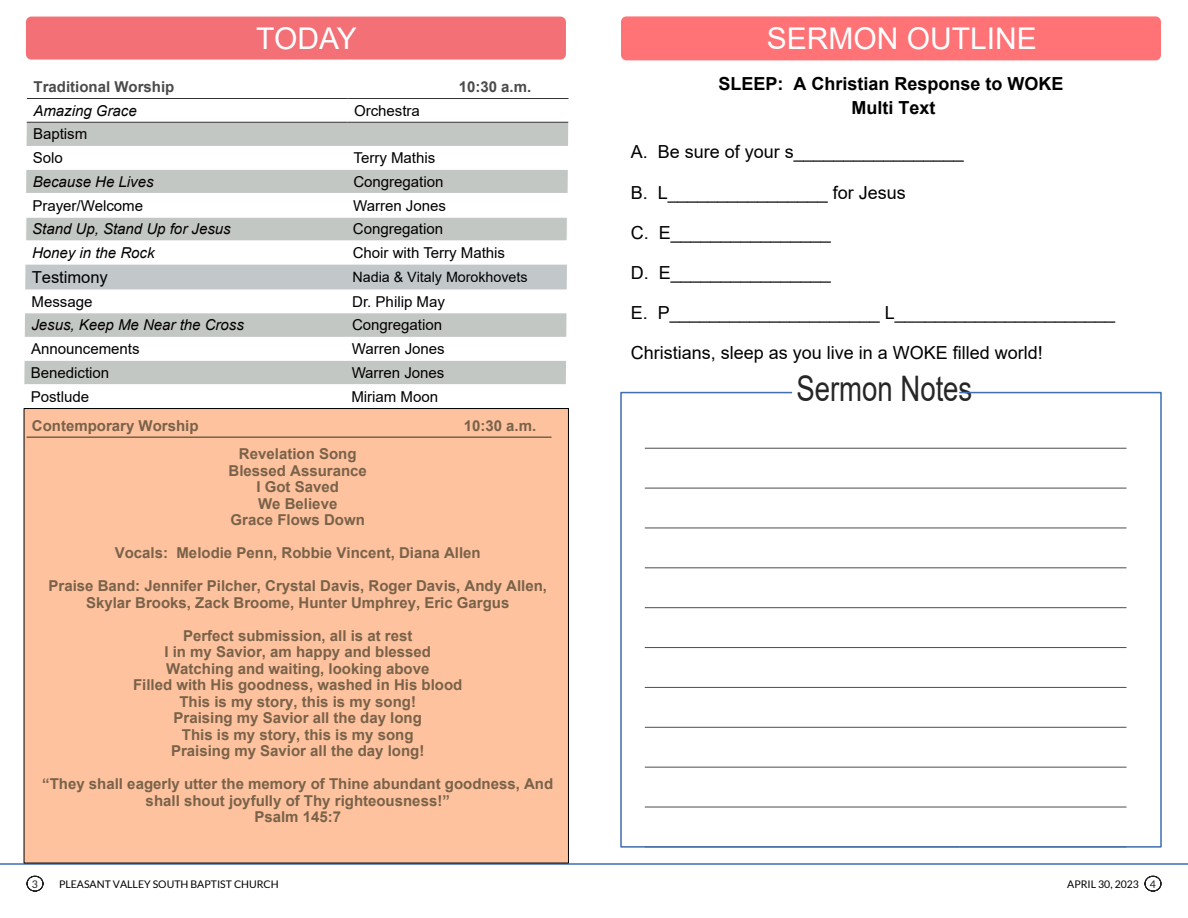
<style>
.page{position:relative;width:1188px;height:918px;background:#fff}
.page>*{position:absolute;margin:0;border:0;box-sizing:border-box;transform-origin:0 0}
.t1{font:35.1px "Arial";color:#262626;scale:.78 1}
.t2{font:30px "Arial";color:#fff}
.t3{font:18px "Arial";color:#000}
.t4{font:700 18px/24px "Arial";color:#000;text-align:center}
.t5{font:16.5px "Arial";letter-spacing:-.01em;color:#000}
.t6{font:700 15px/16.5px "Arial";color:#786249;text-align:center}
.t7{font:15px/23.7px "Arial";letter-spacing:-.01em;color:#000}
.t8{font:italic 15px "Arial";color:#000}
.t9{font:700 15px "Arial";color:#4b4b4b}
.t10{font:14.25px "Arial";letter-spacing:-.01em;color:#000}
.t11{font:10.5px "Lato";color:#000}
.t12{font:10.5px "Lato";color:#231f20}
.s1{color:#231f20}
</style>
<div class="page">
<svg style="left:26px;top:875px;width:18px;height:17px"></svg>
<svg style="left:1144px;top:875px;width:18px;height:17px"></svg>
<hr style="left:0;top:863px;width:1188px;height:2px;background:#4270b2">
<div style="left:26px;top:122px;width:542px;height:24px;background:#c3c7c3"></div>
<svg style="left:24px;top:170px;width:544px;height:214px"></svg>
<div style="left:25px;top:265px;width:542px;height:24px;background:#c2c7ca"></div>
<hr style="left:25px;top:193px;width:2px;height:48px;background:#fff">
<hr style="left:567px;top:193px;width:1px;height:48px;background:#fff">
<hr style="left:26px;top:193px;width:542px;height:1px;background:#fff">
<hr style="left:26px;top:217px;width:541px;height:1px;background:#fff">
<hr style="left:26px;top:241px;width:541px;height:1px;background:#fff">
<hr style="left:348px;top:98px;width:220px;height:1px;background:#343434">
<hr style="left:348px;top:122px;width:220px;height:1px;background:#343434">
<hr style="left:27px;top:98px;width:321px;height:1px;background:#333">
<hr style="left:27px;top:122px;width:321px;height:1px;background:#333">
<div style="left:24px;top:408px;width:545px;height:455px;background:#ffc29e;border:1px solid #000"></div>
<hr style="left:27px;top:436px;width:525px;height:2px;background:#786249">
<div style="left:26px;top:17px;width:540px;height:43px;background:#f27076;border-radius:5px"></div>
<hr style="left:645px;top:448px;width:482px;height:1px;background:#4d4d4d">
<hr style="left:645px;top:488px;width:482px;height:1px;background:#4d4d4d">
<hr style="left:645px;top:528px;width:482px;height:1px;background:#4d4d4d">
<hr style="left:645px;top:567px;width:482px;height:1px;background:#4d4d4d">
<hr style="left:645px;top:607px;width:482px;height:1px;background:#4d4d4d">
<hr style="left:645px;top:647px;width:482px;height:1px;background:#4d4d4d">
<hr style="left:645px;top:687px;width:482px;height:1px;background:#4d4d4d">
<hr style="left:645px;top:727px;width:482px;height:1px;background:#4d4d4d">
<hr style="left:645px;top:767px;width:482px;height:1px;background:#4d4d4d">
<hr style="left:645px;top:807px;width:482px;height:1px;background:#4d4d4d">
<svg style="left:620px;top:391px;width:341px;height:457px"></svg>
<div style="left:959px;top:392px;width:203px;height:456px;border:2px solid #4270b2"></div>
<div style="left:621px;top:16px;width:540px;height:44px;background:#ff7276;border-radius:5px"></div>
<h2 class="t2" style="left:256px;top:27px;width:102px">TODAY</h2>
<p class="t9" style="left:34px;top:81px;width:142px">Traditional Worship</p>
<p class="t9" style="left:459px;top:81px;width:74px">10:30 a.m.</p>
<p class="t8" style="left:33px;top:105px;width:105px">Amazing Grace</p>
<p class="t7" style="left:354px;top:100px;width:67px">Orchestra</p>
<p class="t7" style="left:33px;top:124px;width:56px">Baptism<br>Solo</p>
<p class="t7" style="left:354px;top:147px;width:83px">Terry Mathis</p>
<p class="t8" style="left:33px;top:176px;width:122px">Because He Lives</p>
<p class="t7" style="left:353px;top:171px;width:92px">Congregation</p>
<p class="t7" style="left:32px;top:195px;width:112px">Prayer/Welcome</p>
<p class="t7" style="left:353px;top:195px;width:94px">Warren Jones</p>
<p class="t8" style="left:32px;top:223px;width:200px">Stand Up, Stand Up for Jesus</p>
<p class="t7" style="left:353px;top:219px;width:92px">Congregation</p>
<p class="t8" style="left:32px;top:247px;width:124px">Honey in the Rock</p>
<p class="t7" style="left:353px;top:242px;width:154px">Choir with Terry Mathis</p>
<p class="t5" style="left:32px;top:271px;width:78px">Testimony</p>
<p class="t10" style="left:353px;top:272px;width:177px">Nadia &amp; Vitaly Morokhovets</p>
<p class="t7" style="left:32px;top:291px;width:62px">Message</p>
<p class="t7" style="left:352px;top:291px;width:94px">Dr. Philip May</p>
<p class="t8" style="left:31px;top:320px;width:214px">Jesus, Keep Me Near the Cross</p>
<p class="t7" style="left:352px;top:315px;width:92px">Congregation</p>
<p class="t7" style="left:31px;top:338px;width:110px">Announcements</p>
<p class="t7" style="left:352px;top:338px;width:94px">Warren Jones</p>
<p class="t7" style="left:31px;top:362px;width:80px">Benediction</p>
<p class="t7" style="left:352px;top:362px;width:94px">Warren Jones</p>
<p class="t7" style="left:31px;top:386px;width:60px">Postlude</p>
<p class="t7" style="left:351px;top:386px;width:88px">Miriam Moon</p>
<p class="t6" style="left:32px;top:419px;width:168px">Contemporary Worship</p>
<p class="t6" style="left:464px;top:419px;width:74px">10:30 a.m.</p>
<p class="t6" style="left:229px;top:447px;width:140px">Revelation Song<br>Blessed Assurance<br>I Got Saved<br>We Believe<br>Grace Flows Down</p>
<p class="t6" style="left:115px;top:546px;width:367px">Vocals: Melodie Penn, Robbie Vincent, Diana Allen</p>
<p class="t6" style="left:49px;top:579px;width:500px">Praise Band: Jennifer Pilcher, Crystal Davis, Roger Davis, Andy Allen,<br>Skylar Brooks, Zack Broome, Hunter Umphrey, Eric Gargus</p>
<p class="t6" style="left:133px;top:629px;width:331px">Perfect submission, all is at rest<br>I in my Savior, am happy and blessed Watching and waiting, looking above<br>Filled with His goodness, washed in His blood This is my story, this is my song!<br>Praising my Savior all the day long<br>This is my story, this is my song<br>Praising my Savior all the day long!</p>
<p class="t6" style="left:42px;top:777px;width:512px">“They shall eagerly utter the memory of Thine abundant goodness, And shall shout joyfully of Thy righteousness!”<br>Psalm 145:7</p>
<h2 class="t2" style="left:767px;top:27px;width:272px">SERMON OUTLINE</h2>
<p class="t4" style="left:718px;top:74px;width:347px">SLEEP: A Christian Response to WOKE<br>Multi Text</p>
<p class="t3" style="left:631px;top:145px;width:335px">A. Be sure of your s_________________</p>
<p class="t3" style="left:631px;top:185px;width:277px">B. L________________ for Jesus</p>
<p class="t3" style="left:631px;top:226px;width:202px">C. E________________</p>
<p class="t3" style="left:631px;top:266px;width:202px">D. E________________</p>
<p class="t3" style="left:631px;top:306px;width:486px">E. P_____________________ L______________________</p>
<p class="t3" style="left:631px;top:346px;width:414px">Christians, sleep as you live in a WOKE filled world!</p>
<h1 class="t1" style="left:796px;top:375px;width:227px">Sermon Notes</h1>
<p class="t12" style="left:32px;top:879px;width:8px">3</p>
<p class="t11" style="left:59px;top:879px;width:221px">PLEASANT VALLEY SOUTH BAPTIST CHURCH</p>
<p class="t11" style="left:1067px;top:879px;width:90px">APRIL 30, 2023 <span class="s1">4</span></p>
</div>
